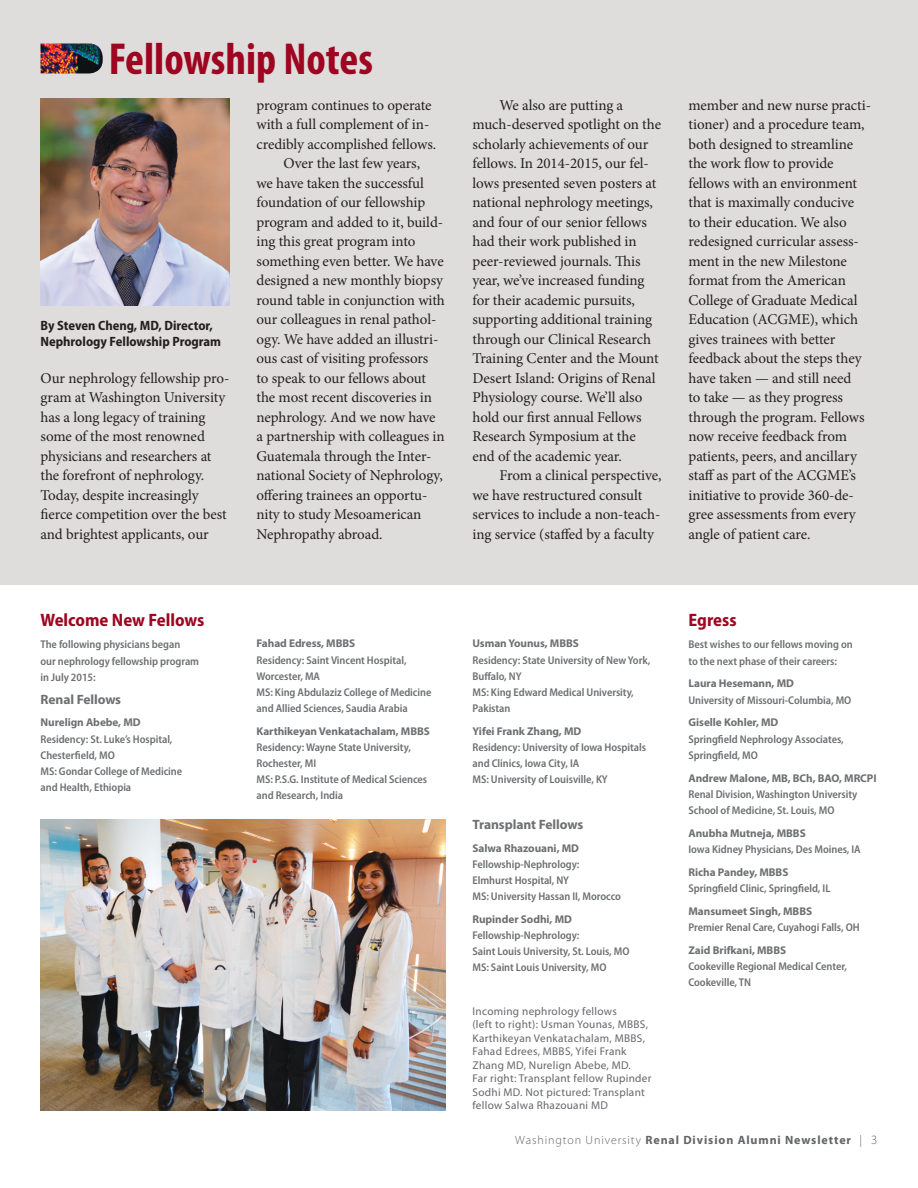
<style>
.page{position:relative;width:918px;height:1188px;background:#fff}
.page>*{position:absolute;margin:0;border:0;box-sizing:border-box;transform-origin:0 0}
.NEW_MAIN_HEADLINE{font:700 condensed 45px "Myriad Pro";color:#9e0520}
.Sidebar_Header{font:700 semi-condensed 18px "Myriad Pro";color:#9e0520}
.Body_Indent{font:15px/19.5px "Minion Pro";letter-spacing:-.005em;color:#231f20}
.Body_No_Indent{font:15px/19.5px "Minion Pro";letter-spacing:-.01em;color:#231f20}
.Sidebar_Header-2{font:700 semi-condensed 13.5px/16.2px "Myriad Pro";color:#231f20}
.Fellows_list_bold{font:700 13.5px "Myriad Pro";letter-spacing:-.005em;color:#6d6f71}
.Lead_Main_Headline{font:700 12px "Myriad Pro";letter-spacing:.075em;color:#636466}
.Fellows_list_bold-2{font:600 semi-condensed 11.25px/16.2px "Myriad Pro";letter-spacing:-.005em;color:#6d6f71}
.Captions{font:11.25px/13.5px "Myriad Pro";letter-spacing:.025em;color:#65666a}
.Fellows_List_new{font:600 semi-condensed 11.25px/16.2px "Myriad Pro";letter-spacing:-.005em;color:#6d6f71}
.s1{font-weight:700;font-stretch:normal}
.s2{font-weight:300}
.s3{font-weight:300;font-size:12.75px}
</style>
<div class="page">
<div style="left:0;top:0;width:918px;height:585px;background:#dfdddb"></div>
<img style="left:40px;top:820px;width:406px;height:291px">
<img style="left:40px;top:44px;width:63px;height:30px">
<img style="left:40px;top:99px;width:190px;height:207px">
<p class="NEW_MAIN_HEADLINE" style="left:109px;top:31px;width:266px">Fellowship Notes</p>
<p class="Sidebar_Header-2" style="left:40px;top:318px;width:182px">By Steven Cheng, MD, Director,<br>Nephrology Fellowship Program</p>
<p class="Body_No_Indent" style="left:40px;top:368px;width:190px">Our nephrology fellowship pro&shy;gram at Washington University has a long legacy of training some of the most renowned physicians and researchers at the forefront of nephrology.<br>Today, despite increasingly fierce competition over the best and brightest applicants, our</p>
<p class="Body_No_Indent" style="left:256px;top:95px;width:181px">program continues to operate with a full complement of in&shy;credibly accomplished fellows.</p>
<p class="Body_Indent" style="left:256px;top:154px;width:190px;text-indent:27px">Over the last few years,<br>we have taken the successful foundation of our fellowship program and added to it, build&shy;ing this great program into something even better. We have designed a new monthly biopsy round table in conjunction with our colleagues in renal pathol&shy;ogy. We have added an illustri&shy;ous cast of visiting professors<br>to speak to our fellows about the most recent discoveries in nephrology. And we now have a partnership with colleagues in<br>Guatemala through the Inter&shy;national Society of Nephrology, offering trainees an opportu&shy;nity to study Mesoamerican<br>Nephropathy abroad.</p>
<p class="Body_Indent" style="left:472px;top:95px;width:190px;text-indent:27px">We also are putting a much-deserved spotlight on the scholarly achievements of our fellows. In 2014-2015, our fel&shy;lows presented seven posters at national nephrology meetings, and four of our senior fellows had their work published in peer-reviewed journals. This year, we’ve increased funding for their academic pursuits, supporting additional training through our Clinical Research<br>Training Center and the Mount<br>Desert Island: Origins of Renal<br>Physiology course. We’ll also hold our first annual Fellows<br>Research Symposium at the end of the academic year.</p>
<p class="Body_Indent" style="left:472px;top:466px;width:190px;text-indent:27px">From a clinical perspective, we have restructured consult services to include a non-teach&shy;ing service (staffed by a faculty</p>
<p class="Body_Indent" style="left:688px;top:95px;width:184px">member and new nurse practi&shy;tioner) and a procedure team, both designed to streamline the work flow to provide fellows with an environment that is maximally conducive<br>to their education. We also redesigned curricular assess&shy;ment in the new Milestone format from the American<br>College of Graduate Medical<br>Education (ACGME), which gives trainees with better feedback about the steps they have taken — and still need<br>to take — as they progress through the program. Fellows now receive feedback from patients, peers, and ancillary staff as part of the ACGME’s initiative to provide 360-de&shy;gree assessments from every angle of patient care.</p>
<p class="Sidebar_Header" style="left:40px;top:609px;width:165px">Welcome New Fellows</p>
<p class="Fellows_List_new" style="left:40px;top:637px;width:160px">The following physicians began<br>our nephrology fellowship program in July 2015:</p>
<p class="Fellows_list_bold" style="left:40px;top:690px;width:82px">Renal Fellows</p>
<p class="Fellows_list_bold-2" style="left:40px;top:715px;width:143px"><span class="s1">Nurelign Abebe, MD<br></span>Residency: St. Luke’s Hospital,<br>Chesterfield, MO<br>MS: Gondar College of Medicine and Health, Ethiopia</p>
<p class="Fellows_list_bold-2" style="left:256px;top:636px;width:176px"><span class="s1">Fahad Edress, MBBS<br></span>Residency: Saint Vincent Hospital,<br>Worcester, MA<br>MS: King Abdulaziz College of Medicine and Allied Sciences, Saudia Arabia</p>
<p class="Fellows_list_bold-2" style="left:256px;top:723px;width:175px"><span class="s1">Karthikeyan Venkatachalam, MBBS<br></span>Residency: Wayne State University,<br>Rochester, MI<br>MS: P.S.G. Institute of Medical Sciences and Research, India</p>
<p class="Fellows_list_bold-2" style="left:472px;top:636px;width:179px"><span class="s1">Usman Younus, MBBS<br></span>Residency: State University of New York,<br>Buffalo, NY<br>MS: King Edward Medical University,<br>Pakistan</p>
<p class="Fellows_list_bold-2" style="left:472px;top:723px;width:175px"><span class="s1">Yifei Frank Zhang, MD<br></span>Residency: University of Iowa Hospitals and Clinics, Iowa City, IA<br>MS: University of Louisville, KY</p>
<p class="Fellows_list_bold" style="left:472px;top:816px;width:112px">Transplant Fellows</p>
<p class="Fellows_list_bold-2" style="left:472px;top:840px;width:150px"><span class="s1">Salwa Rhazouani, MD<br></span>Fellowship-Nephrology:<br>Elmhurst Hospital, NY<br>MS: University Hassan II, Morocco</p>
<p class="Fellows_list_bold-2" style="left:472px;top:911px;width:159px"><span class="s1">Rupinder Sodhi, MD<br></span>Fellowship-Nephrology:<br>Saint Louis University, St. Louis, MO<br>MS: Saint Louis University, MO</p>
<p class="Captions" style="left:472px;top:1004px;width:181px">Incoming nephrology fellows<br>(left to right): Usman Younas, MBBS,<br>Karthikeyan Venkatachalam, MBBS,<br>Fahad Edrees, MBBS, Yifei Frank<br>Zhang MD, Nurelign Abebe, MD.<br>Far right: Transplant fellow Rupinder<br>Sodhi MD. Not pictured: Transplant fellow Salwa Rhazouani MD</p>
<p class="Sidebar_Header" style="left:688px;top:609px;width:50px">Egress</p>
<p class="Fellows_List_new" style="left:688px;top:637px;width:166px">Best wishes to our fellows moving on to the next phase of their careers:</p>
<p class="Fellows_list_bold-2" style="left:688px;top:676px;width:164px"><span class="s1">Laura Hesemann, MD<br></span>University of Missouri-Columbia, MO</p>
<p class="Fellows_list_bold-2" style="left:688px;top:715px;width:157px"><span class="s1">Giselle Kohler, MD<br></span>Springfield Nephrology Associates,<br>Springfield, MO</p>
<p class="Fellows_list_bold-2" style="left:688px;top:770px;width:190px"><span class="s1">Andrew Malone, MB, BCh, BAO, MRCPI<br></span>Renal Division, Washington University<br>School of Medicine, St. Louis, MO</p>
<p class="Fellows_list_bold-2" style="left:688px;top:825px;width:174px"><span class="s1">Anubha Mutneja, MBBS<br></span>Iowa Kidney Physicians, Des Moines, IA</p>
<p class="Fellows_list_bold-2" style="left:688px;top:864px;width:143px"><span class="s1">Richa Pandey, MBBS<br></span>Springfield Clinic, Springfield, IL</p>
<p class="Fellows_list_bold-2" style="left:688px;top:903px;width:173px"><span class="s1">Mansumeet Singh, MBBS<br></span>Premier Renal Care, Cuyahogi Falls, OH</p>
<p class="Fellows_list_bold-2" style="left:688px;top:942px;width:160px"><span class="s1">Zaid Brifkani, MBBS<br></span>Cookeville Regional Medical Center,<br>Cookeville, TN</p>
<p class="Lead_Main_Headline" style="left:515px;top:1132px;width:364px"><span class="s2">Washington University</span> Renal Division Alumni Newsletter <span class="s2">|</span> <span class="s3">3</span></p>
</div>
